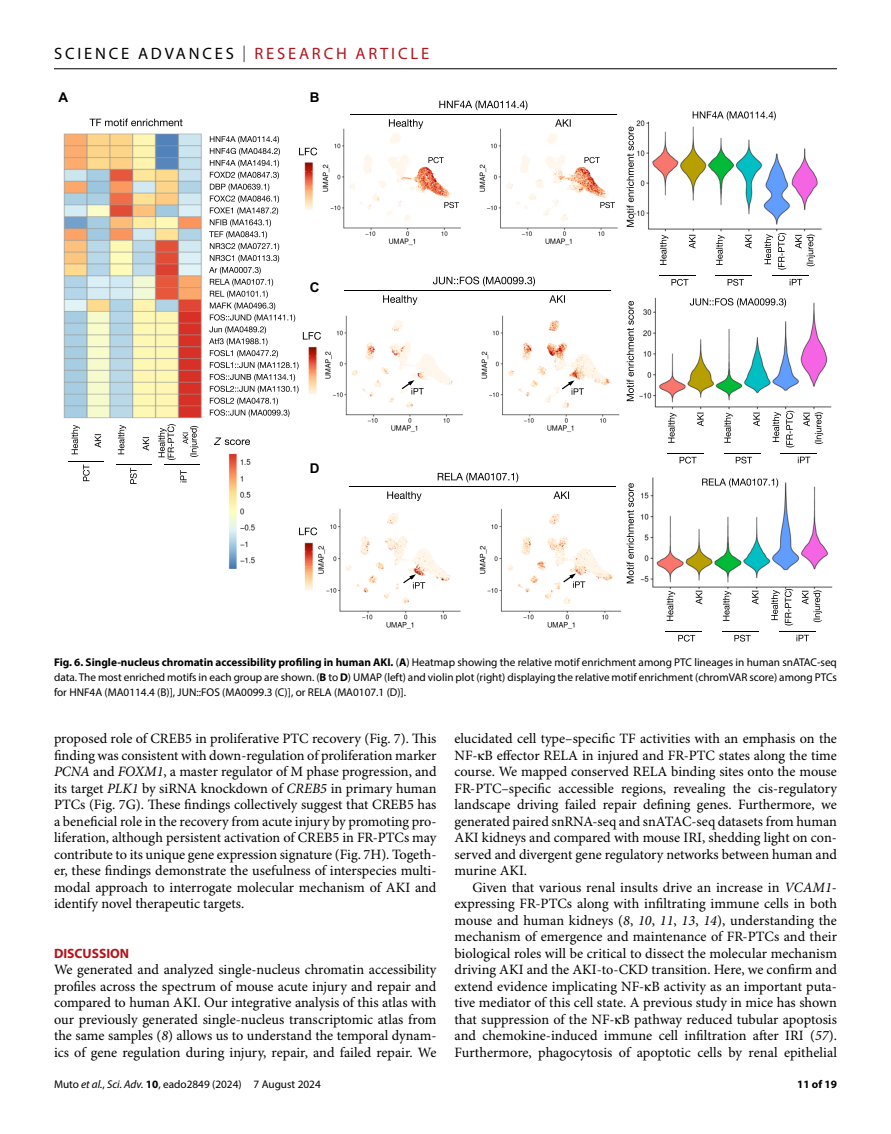
<style>
.page{position:relative;width:891px;height:1134px;background:#fff}
.page>*{position:absolute;margin:0;border:0;box-sizing:border-box;transform-origin:0 0}
.t1{font:16.5px "Myriad Pro";letter-spacing:.17em;color:#000}
.t2{font:14.25px/16.5px "Minion Pro";color:#000;text-align:justify}
.t3{font:700 13.5px "Myriad Pro";color:#b5121b}
.t4{font:700 13.5px "Arial";color:#000}
.t5{font:11.25px/15px "Myriad Pro";color:#000;text-align:justify}
.t6{font:700 11.25px "Myriad Pro";color:#000}
.s1{font-weight:300}
.s2{color:#b5121b}
.s3{font-weight:700}
.s4{font-style:italic}
.s5{font-family:"STIX"}
</style>
<div class="page">
<hr style="left:54px;top:68px;width:783px;height:1px;background:#000">
<img style="left:64px;top:118px;width:769px;height:511px">
<svg style="left:693px;top:111px;width:83px;height:9px"></svg>
<svg style="left:627px;top:301px;width:7px;height:100px"></svg>
<svg style="left:627px;top:483px;width:7px;height:100px"></svg>
<svg style="left:690px;top:298px;width:96px;height:9px"></svg>
<svg style="left:702px;top:478px;width:76px;height:9px"></svg>
<svg style="left:660px;top:235px;width:8px;height:30px"></svg>
<svg style="left:689px;top:235px;width:6px;height:13px"></svg>
<svg style="left:671px;top:279px;width:17px;height:7px"></svg>
<svg style="left:716px;top:235px;width:9px;height:30px"></svg>
<svg style="left:745px;top:235px;width:7px;height:13px"></svg>
<hr style="left:659px;top:275px;width:36px;height:1px;background:#000">
<svg style="left:764px;top:233px;width:22px;height:37px"></svg>
<svg style="left:795px;top:235px;width:20px;height:31px"></svg>
<hr style="left:716px;top:275px;width:36px;height:1px;background:#000">
<hr style="left:772px;top:275px;width:37px;height:1px;background:#000">
<svg style="left:790px;top:279px;width:12px;height:6px"></svg>
<svg style="left:728px;top:279px;width:16px;height:7px"></svg>
<svg style="left:72px;top:425px;width:8px;height:29px"></svg>
<svg style="left:180px;top:470px;width:7px;height:12px"></svg>
<svg style="left:95px;top:434px;width:6px;height:14px"></svg>
<svg style="left:83px;top:465px;width:7px;height:16px"></svg>
<svg style="left:130px;top:468px;width:7px;height:16px"></svg>
<svg style="left:118px;top:425px;width:8px;height:29px"></svg>
<svg style="left:143px;top:437px;width:6px;height:14px"></svg>
<hr style="left:68px;top:462px;width:36px;height:1px;background:#000">
<hr style="left:116px;top:465px;width:35px;height:1px;background:#000">
<hr style="left:165px;top:465px;width:35px;height:1px;background:#000">
<svg style="left:158px;top:424px;width:18px;height:36px"></svg>
<svg style="left:183px;top:426px;width:15px;height:31px"></svg>
<svg style="left:668px;top:413px;width:8px;height:30px"></svg>
<svg style="left:697px;top:413px;width:7px;height:13px"></svg>
<svg style="left:680px;top:457px;width:17px;height:7px"></svg>
<svg style="left:724px;top:413px;width:9px;height:30px"></svg>
<svg style="left:753px;top:413px;width:7px;height:13px"></svg>
<hr style="left:667px;top:453px;width:37px;height:1px;background:#000">
<svg style="left:773px;top:411px;width:22px;height:36px"></svg>
<svg style="left:803px;top:412px;width:20px;height:32px"></svg>
<hr style="left:724px;top:453px;width:36px;height:1px;background:#000">
<hr style="left:781px;top:453px;width:36px;height:1px;background:#000">
<svg style="left:798px;top:457px;width:12px;height:6px"></svg>
<svg style="left:736px;top:457px;width:16px;height:7px"></svg>
<svg style="left:667px;top:591px;width:8px;height:30px"></svg>
<svg style="left:696px;top:591px;width:6px;height:13px"></svg>
<svg style="left:678px;top:635px;width:17px;height:7px"></svg>
<svg style="left:723px;top:591px;width:8px;height:30px"></svg>
<svg style="left:752px;top:591px;width:6px;height:13px"></svg>
<hr style="left:666px;top:631px;width:36px;height:1px;background:#000">
<svg style="left:771px;top:589px;width:22px;height:37px"></svg>
<svg style="left:802px;top:590px;width:20px;height:32px"></svg>
<hr style="left:722px;top:631px;width:37px;height:1px;background:#000">
<hr style="left:779px;top:631px;width:37px;height:1px;background:#000">
<svg style="left:796px;top:635px;width:13px;height:6px"></svg>
<svg style="left:734px;top:635px;width:17px;height:7px"></svg>
<hr style="left:350px;top:114px;width:267px;height:1px;background:#000">
<svg style="left:439px;top:101px;width:88px;height:9px"></svg>
<svg style="left:389px;top:119px;width:34px;height:10px"></svg>
<svg style="left:555px;top:119px;width:16px;height:8px"></svg>
<hr style="left:344px;top:290px;width:267px;height:1px;background:#000">
<svg style="left:433px;top:277px;width:102px;height:9px"></svg>
<svg style="left:383px;top:295px;width:34px;height:10px"></svg>
<svg style="left:549px;top:295px;width:16px;height:8px"></svg>
<hr style="left:349px;top:486px;width:267px;height:1px;background:#000">
<svg style="left:438px;top:473px;width:80px;height:9px"></svg>
<svg style="left:387px;top:491px;width:35px;height:10px"></svg>
<svg style="left:553px;top:491px;width:16px;height:8px"></svg>
<svg style="left:402px;top:380px;width:22px;height:14px"></svg>
<svg style="left:562px;top:380px;width:22px;height:15px"></svg>
<svg style="left:403px;top:574px;width:22px;height:15px"></svg>
<svg style="left:563px;top:573px;width:22px;height:15px"></svg>
<svg style="left:428px;top:157px;width:16px;height:6px"></svg>
<svg style="left:444px;top:202px;width:15px;height:6px"></svg>
<svg style="left:584px;top:157px;width:16px;height:6px"></svg>
<svg style="left:600px;top:202px;width:15px;height:6px"></svg>
<svg style="left:627px;top:127px;width:7px;height:100px"></svg>
<svg style="left:90px;top:119px;width:93px;height:7px"></svg>
<svg style="left:209px;top:136px;width:112px;height:281px"></svg>
<svg style="left:299px;top:528px;width:18px;height:7px"></svg>
<svg style="left:214px;top:438px;width:36px;height:7px"></svg>
<p class="t1" style="left:54px;top:44px;width:376px">Science Adva nces <span class="s1">|</span> <span class="s2">Resear ch Ar ticle</span></p>
<p class="t4" style="left:58px;top:90px;width:11px">A</p>
<p class="t4" style="left:310px;top:90px;width:11px">B</p>
<p class="t4" style="left:310px;top:280px;width:11px">C</p>
<p class="t4" style="left:310px;top:461px;width:11px">D</p>
<p class="t5" style="left:54px;top:655px;width:784px"><span class="s3">Fig. 6. Single-nucleus chromatin accessibility profiling in human AKI.</span> (<span class="s3">A</span>) Heatmap showing the relative motif enrichment among PTC lineages in human snATAC-seq data. The most enriched motifs in each group are shown. (<span class="s3">B</span> to <span class="s3">D</span>) UMAP (left) and violin plot (right) displaying the relative motif enrichment (chromVAR score) among PTCs for HN F4A (MA0114.4 (B)], JUN::FOS (MA0099.3 (C)], or RELA (MA0107.1 (D)].</p>
<p class="t2" style="left:54px;top:731px;width:384px">proposed role of CREB5 in proliferative PTC recovery (Fig. 7). This finding was consistent with down-regulation of proliferation marker <span class="s4">PCNA</span> and <span class="s4">FOXM1</span>, a master regulator of M phase progression, and its target <span class="s4">PLK1</span> by siRNA knockdown of <span class="s4">CREB5</span> in primary human PTCs (Fig. 7G). These findings collectively suggest that CREB5 has a beneficial role in the recovery from acute injury by promoting pro&shy;liferation, although persistent activation of CREB5 in FR-PTCs may contribute to its unique gene expression signature (Fig. 7H). Togeth&shy;er, these findings demonstrate the usefulness of interspecies multi&shy;modal approach to interrogate molecular mechanism of AKI and identify novel therapeutic targets.</p>
<p class="t3" style="left:54px;top:944px;width:77px">DISCUSSION</p>
<p class="t2" style="left:54px;top:962px;width:384px">We generated and analyzed single-nucleus chromatin accessibility profiles across the spectrum of mouse acute injury and repair and compared to human AKI. Our integrative analysis of this atlas with our previously generated single-nucleus transcriptomic atlas from the same samples (<span class="s4">8</span>) allows us to understand the temporal dynam&shy;ics of gene regulation during injury, repair, and failed repair. We</p>
<p class="t5" style="left:54px;top:1076px;width:268px">Muto <span class="s4">et al.</span>, <span class="s4">Sci. Adv.</span> <span class="s3">10</span>, eado2849 (2024) 7 August 2024</p>
<p class="t2" style="left:454px;top:731px;width:384px">elucidated cell type–specific TF activities with an emphasis on the NF-<span class="s5">κ</span>B effector RELA in injured and FR-PTC states along the time course. We mapped conserved RELA binding sites onto the mouse FR-PTC–specific accessible regions, revealing the cis-regulatory landscape driving failed repair defining genes. Furthermore, we generated paired snRNA-seq and snATAC-seq datasets from human AKI kidneys and compared with mouse IRI, shedding light on con&shy;served and divergent gene regulatory networks between human and murine AKI.</p>
<p class="t2" style="left:454px;top:880px;width:384px;text-indent:18px">Given that various renal insults drive an increase in <span class="s4">VCAM1</span>- expressing FR-PTCs along with infiltrating immune cells in both mouse and human kidneys (<span class="s4">8</span>, <span class="s4">10</span>, <span class="s4">11</span>, <span class="s4">13</span>, <span class="s4">14</span>), understanding the mechanism of emergence and maintenance of FR-PTCs and their biological roles will be critical to dissect the molecular mechanism driving AKI and the AKI-to-CKD transition. Here, we confirm and extend evidence implicating NF-<span class="s5">κ</span>B activity as an important puta&shy;tive mediator of this cell state. A previous study in mice has shown that suppression of the NF-<span class="s5">κ</span>B pathway reduced tubular apoptosis and chemokine-induced immune cell infiltration after IRI (<span class="s4">57</span>).<br>Furthermore, phagocytosis of apoptotic cells by renal epithelial</p>
<p class="t6" style="left:797px;top:1076px;width:41px">11 of 19</p>
</div>
